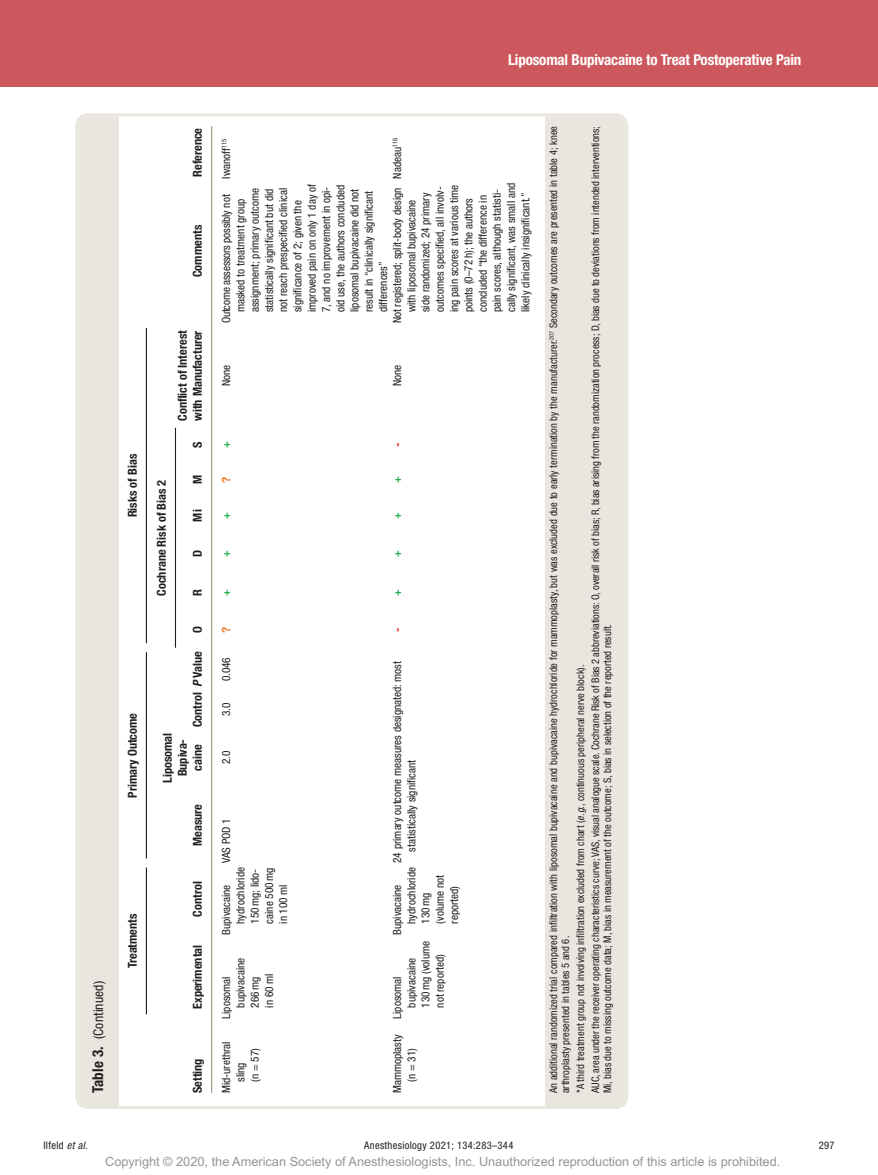
<style>
.page{position:relative;width:878px;height:1175px;background:#fff}
.page>*{position:absolute;margin:0;border:0;box-sizing:border-box;transform-origin:0 0}
.t1{font:700 condensed 15px "Helvetica Neue LT Std";letter-spacing:-.01em;color:#fff}
.t2{font:condensed 13.5px "Helvetica Neue LT Std";letter-spacing:.01em;color:#231f20}
.t3{font:12.75px "Arial MT Std";color:#939598}
.t4{font:700 condensed 12.3px/15px "Helvetica Neue LT Std";color:#231f20;text-align:center}
.t5{font:condensed 11.25px/14.2px "Helvetica Neue LT Std";color:#231f20}
.t6{font:700 11.25px "Helvetica Neue LT Std";color:#24af50}
.t7{font:700 11.25px "Helvetica Neue LT Std";color:#ee7b30}
.t8{font:700 11.25px "Helvetica Neue LT Std";color:#ee2123}
.t9{font:condensed 10.5px/12px "Helvetica Neue LT Std";color:#231f20}
.t10{font:condensed 10.5px "Helvetica Neue LT Std";letter-spacing:.03em;color:#231f20}
.s1{font-weight:700;font-size:15px}
.s2{font-style:italic}
</style>
<div class="page">
<div style="left:0;top:0;width:878px;height:86px;background:#cc575d"></div>
<hr style="left:211px;top:787px;width:1px;height:76px;background:#9f967d">
<hr style="left:211px;top:728px;width:1px;height:59px;background:#9f967d">
<hr style="left:211px;top:691px;width:1px;height:37px;background:#9f967d">
<hr style="left:211px;top:647px;width:1px;height:44px;background:#9f967d">
<hr style="left:211px;top:1018px;width:1px;height:75px;background:#9f967d">
<hr style="left:211px;top:179px;width:1px;height:144px;background:#9f967d">
<hr style="left:211px;top:126px;width:1px;height:53px;background:#9f967d">
<hr style="left:211px;top:935px;width:1px;height:83px;background:#9f967d">
<hr style="left:211px;top:863px;width:1px;height:72px;background:#9f967d">
<hr style="left:211px;top:323px;width:1px;height:105px;background:#9f967d">
<hr style="left:211px;top:612px;width:1px;height:35px;background:#9f967d">
<hr style="left:211px;top:572px;width:1px;height:40px;background:#9f967d">
<hr style="left:211px;top:534px;width:1px;height:38px;background:#9f967d">
<hr style="left:211px;top:497px;width:1px;height:37px;background:#9f967d">
<hr style="left:211px;top:462px;width:1px;height:35px;background:#9f967d">
<hr style="left:211px;top:428px;width:1px;height:34px;background:#9f967d">
<div style="left:78px;top:116px;width:40px;height:989px;background:#e9e6df"></div>
<hr style="left:146px;top:867px;width:1px;height:147px;background:#231f20">
<hr style="left:146px;top:652px;width:1px;height:206px;background:#231f20">
<hr style="left:146px;top:328px;width:1px;height:315px;background:#231f20">
<hr style="left:175px;top:428px;width:1px;height:219px;background:#231f20">
<div style="left:545px;top:116px;width:49px;height:989px;background:#e9e6df"></div>
<div style="left:587px;top:116px;width:38px;height:989px;background:#e9e6df"></div>
<div style="left:75px;top:113px;width:553px;height:995px;border:3px solid #e9e6df;border-radius:11px"></div>
<h1 class="t1" style="left:508px;top:51px;width:295px">Liposomal Bupivacaine to Treat Postoperative Pain</h1>
<p class="t2" style="left:91px;top:1093px;width:114px;rotate:-90deg"><span class="s1">Table 3.</span> (Continued)</p>
<p class="t4" style="left:125px;top:517px;width:65px;rotate:-90deg">Risks of Bias</p>
<p class="t4" style="left:125px;top:797px;width:86px;rotate:-90deg">Primary Outcome</p>
<p class="t4" style="left:125px;top:968px;width:56px;rotate:-90deg">Treatments</p>
<p class="t4" style="left:190px;top:177px;width:51px;rotate:-90deg">Reference</p>
<p class="t4" style="left:190px;top:277px;width:54px;rotate:-90deg">Comments</p>
<p class="t4" style="left:175px;top:421px;width:92px;text-align:left;rotate:-90deg">Conflict of Interest with Manufacturer</p>
<p class="t4" style="left:154px;top:596px;width:118px;rotate:-90deg">Cochrane Risk of Bias 2</p>
<p class="t4" style="left:190px;top:448px;width:8px;rotate:-90deg">S</p>
<p class="t4" style="left:190px;top:484px;width:11px;rotate:-90deg">M</p>
<p class="t4" style="left:190px;top:521px;width:14px;rotate:-90deg">Mi</p>
<p class="t4" style="left:190px;top:557px;width:9px;rotate:-90deg">D</p>
<p class="t4" style="left:190px;top:596px;width:8px;rotate:-90deg">R</p>
<p class="t4" style="left:190px;top:633px;width:8px;rotate:-90deg">O</p>
<p class="t4" style="left:190px;top:727px;width:78px;rotate:-90deg">Control <span class="s2">P</span> Value</p>
<p class="t4" style="left:160px;top:782px;width:51px;rotate:-90deg">Liposomal<br>Bupiva&shy;caine</p>
<p class="t4" style="left:190px;top:846px;width:44px;rotate:-90deg">Measure</p>
<p class="t4" style="left:190px;top:916px;width:37px;rotate:-90deg">Control</p>
<p class="t4" style="left:190px;top:1009px;width:66px;rotate:-90deg">Experimental</p>
<p class="t4" style="left:190px;top:1093px;width:36px;rotate:-90deg">Setting</p>
<p class="t5" style="left:390px;top:179px;width:43px;rotate:-90deg">Nadeau<sup>116</sup></p>
<p class="t9" style="left:547px;top:1093px;width:968px;rotate:-90deg">An additional randomized trial compared infiltration with liposomal bupivacaine and bupivacaine hydrochloride for mammoplasty, but was excluded due to early termination by the manufacturer.<sup>207</sup> Secondary outcomes are presented in table 4; knee arthroplasty presented in tables 5 and 6.</p>
<p class="t9" style="left:573px;top:1093px;width:968px;line-height:15px;rotate:-90deg">*A third treatment group not involving infiltration excluded from chart (<span class="s2">e.g.</span>, continuous peripheral nerve block).<br>AUC, area under the receiver operating characteristics curve; VAS, visual analogue scale. Cochrane Risk of Bias 2 abbreviations: O, overall risk of bias; R, bias arising from the randomization process; D, bias due to deviations from intended interventions;</p>
<p class="t5" style="left:219px;top:179px;width:42px;rotate:-90deg">Iwanoff<sup>115</sup></p>
<p class="t5" style="left:390px;top:312px;width:131px;text-indent:-11px;rotate:-90deg">Not registered; split-body design with liposomal bupivacaine side randomized; 24 primary outcomes specified, all involv&shy;ing pain scores at various time points (0–72 h); the authors concluded “the difference in pain scores, although statisti&shy;cally significant, was small and likely clinically insignificant.”</p>
<p class="t5" style="left:219px;top:312px;width:129px;text-indent:-11px;rotate:-90deg">Outcome assessors possibly not masked to treatment group assignment; primary outcome statistically significant but did not reach prespecified clinical significance of 2; given the improved pain on only 1 day of<br>7, and no improvement in opi&shy;oid use, the authors concluded liposomal bupivacaine did not result in “clinically significant differences”</p>
<p class="t5" style="left:219px;top:386px;width:23px;rotate:-90deg">None</p>
<p class="t5" style="left:390px;top:386px;width:23px;rotate:-90deg">None</p>
<p class="t6" style="left:219px;top:448px;width:8px;rotate:-90deg">+</p>
<p class="t8" style="left:390px;top:447px;width:6px;rotate:-90deg">-</p>
<p class="t6" style="left:390px;top:483px;width:8px;rotate:-90deg">+</p>
<p class="t7" style="left:219px;top:482px;width:8px;rotate:-90deg">?</p>
<p class="t6" style="left:219px;top:519px;width:8px;rotate:-90deg">+</p>
<p class="t6" style="left:390px;top:519px;width:8px;rotate:-90deg">+</p>
<p class="t6" style="left:219px;top:557px;width:8px;rotate:-90deg">+</p>
<p class="t6" style="left:390px;top:557px;width:8px;rotate:-90deg">+</p>
<p class="t6" style="left:219px;top:596px;width:8px;rotate:-90deg">+</p>
<p class="t6" style="left:390px;top:596px;width:8px;rotate:-90deg">+</p>
<p class="t9" style="left:601px;top:1093px;width:470px;rotate:-90deg">Mi, bias due to missing outcome data; M, bias in measurement of the outcome; S, bias in selection of the reported result.</p>
<p class="t7" style="left:219px;top:633px;width:8px;rotate:-90deg">?</p>
<p class="t8" style="left:390px;top:632px;width:6px;rotate:-90deg">-</p>
<p class="t5" style="left:219px;top:681px;width:26px;rotate:-90deg">0.046</p>
<p class="t5" style="left:390px;top:851px;width:192px;text-indent:-11px;rotate:-90deg">24 primary outcome measures designated: most statistically significant</p>
<p class="t5" style="left:219px;top:716px;width:15px;rotate:-90deg">3.0</p>
<p class="t5" style="left:219px;top:764px;width:15px;rotate:-90deg">2.0</p>
<p class="t5" style="left:219px;top:863px;width:46px;rotate:-90deg">VAS POD 1</p>
<p class="t5" style="left:219px;top:923px;width:58px;text-indent:-11px;rotate:-90deg">Bupivacaine hydrochloride<br>150mg; lido&shy;caine 500mg in 100 ml</p>
<p class="t5" style="left:390px;top:923px;width:58px;text-indent:-11px;rotate:-90deg">Bupivacaine hydrochloride<br>130mg (volume not reported)</p>
<p class="t5" style="left:390px;top:1007px;width:68px;text-indent:-11px;rotate:-90deg">Liposomal bupivacaine<br>130mg (volume not reported)</p>
<p class="t5" style="left:219px;top:1007px;width:51px;text-indent:-11px;rotate:-90deg">Liposomal bupivacaine<br>266mg<br>in 60 ml</p>
<p class="t5" style="left:390px;top:1093px;width:60px;text-align:center;rotate:-90deg">Mammoplasty (n = 31)</p>
<p class="t5" style="left:219px;top:1081px;width:42px;text-indent:-11px;rotate:-90deg">Mid-urethral sling<br>(n = 57)</p>
<p class="t9" style="left:44px;top:1139px;width:46px">Ilfeld <span class="s2">et al.</span></p>
<p class="t10" style="left:364px;top:1139px;width:151px">Anesthesiology 2021; 134:283–344</p>
<p class="t9" style="left:818px;top:1139px;width:17px">297</p>
<p class="t3" style="left:105px;top:1154px;width:676px">Copyright © 2020, the American Society of Anesthesiologists, Inc. Unauthorized reproduction of this article is prohibited.</p>
</div>
